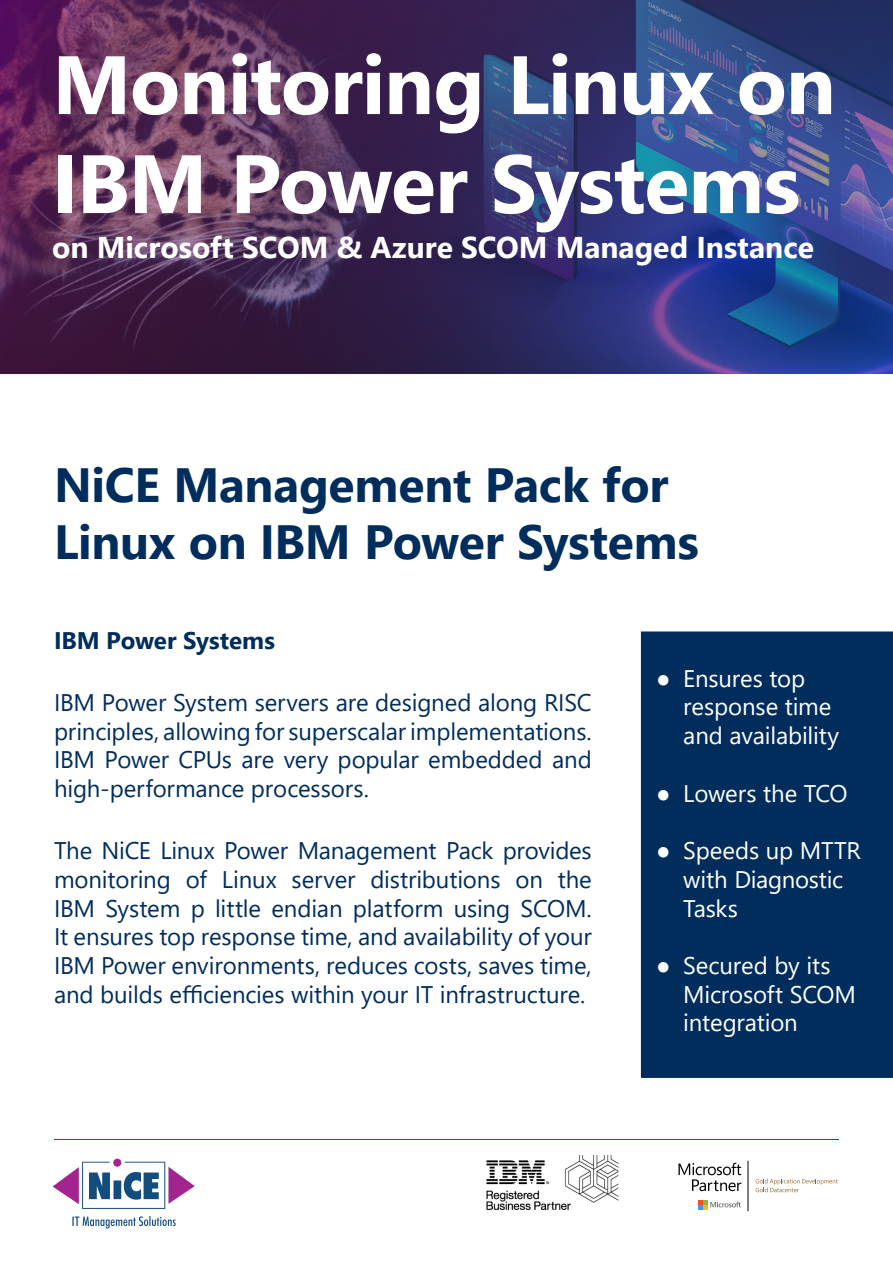
<style>
.page{position:relative;width:893px;height:1263px;background:#fff}
.page>*{position:absolute;margin:0;border:0;box-sizing:border-box;transform-origin:0 0}
.t1{font:700 82.5px/99px "Segoe UI";letter-spacing:-.015em;color:#fff}
.t2{font:700 48px/57.6px "Segoe UI";letter-spacing:-.005em;color:#002d5c}
.t3{font:700 30px "Segoe UI";color:#fff}
.t4{font:24px/28.8px "Segoe UI";letter-spacing:-.005em;color:#002d5c;text-align:justify}
.t5{font:24px/28.8px "Segoe UI";letter-spacing:-.01em;color:#fff}
.t6{font:700 24px "Segoe UI";letter-spacing:-.005em;color:#002d5c}
</style>
<div class="page">
<img style="left:0;top:1px;width:893px;height:372px">
<svg style="left:53px;top:1159px;width:142px;height:50px"></svg>
<svg style="left:72px;top:1216px;width:104px;height:12px"></svg>
<svg style="left:678px;top:1163px;width:63px;height:28px"></svg>
<svg style="left:699px;top:1200px;width:42px;height:9px"></svg>
<hr style="left:748px;top:1161px;width:1px;height:50px;background:#000">
<svg style="left:756px;top:1179px;width:82px;height:13px"></svg>
<img style="left:486px;top:1155px;width:133px;height:55px">
<hr style="left:54px;top:1139px;width:785px;height:1px;background:#901580">
<div style="left:642px;top:632px;width:250px;height:445px;background:#002d5c"></div>
<h1 class="t1" style="left:52px;top:29px;width:785px">Monitoring Linux on<br>IBM Power Systems</h1>
<p class="t3" style="left:52px;top:219px;width:763px">on Microsoft SCOM &amp; Azure SCOM Managed Instance</p>
<h2 class="t2" style="left:54px;top:452px;width:646px">NiCE Management Pack for<br>Linux on IBM Power Systems</h2>
<p class="t6" style="left:54px;top:618px;width:222px">IBM Power Systems</p>
<p class="t4" style="left:54px;top:686px;width:539px">IBM Power System servers are designed along RISC principles, allowing for superscalar implementations.<br>IBM Power CPUs are very popular embedded and high-performance processors.</p>
<p class="t4" style="left:54px;top:834px;width:539px">The NiCE Linux Power Management Pack provides monitoring of Linux server distributions on the IBM System p little endian platform using SCOM.<br>It ensures top response time, and availability of your IBM Power environments, reduces costs, saves time, and builds efficiencies within your IT infrastructure.</p>
<p class="t5" style="left:683px;top:662px;width:157px;text-indent:-27px">● Ensures top response time and availability</p>
<p class="t5" style="left:656px;top:776px;width:193px">● Lowers the TCO</p>
<p class="t5" style="left:683px;top:834px;width:179px;text-indent:-27px">● Speeds up MTTR with Diagnostic<br>Tasks</p>
<p class="t5" style="left:683px;top:949px;width:174px;text-indent:-27px">● Secured by its<br>Microsoft SCOM integration</p>
</div>
